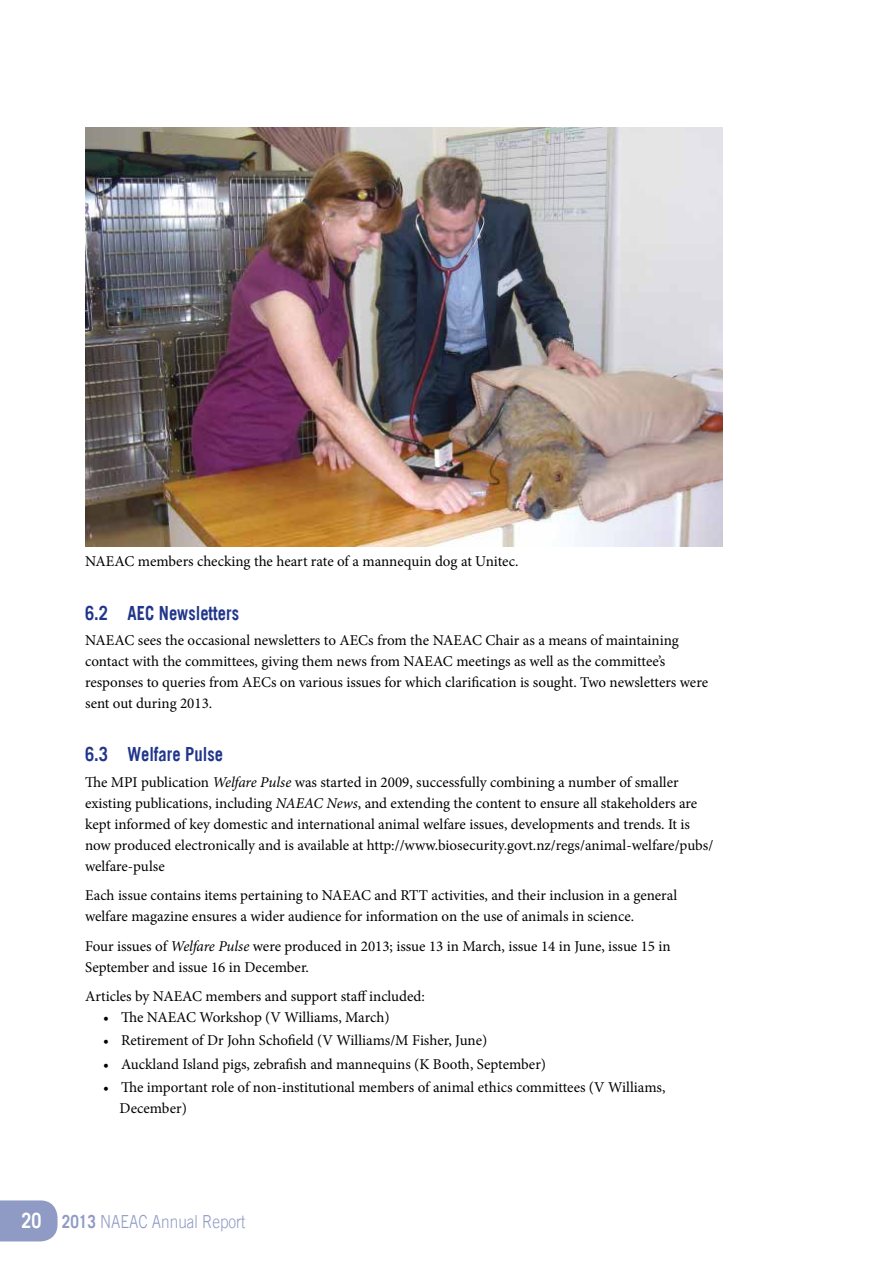
<style>
.page{position:relative;width:893px;height:1263px;background:#fff}
.page>*{position:absolute;margin:0;border:0;box-sizing:border-box;transform-origin:0 0}
.Heading_2{font:700 19.5px "Trade Gothic LT Std";color:#21368b;scale:.85 1}
.t1{font:300 18px "Trade Gothic LT Std";color:#909bc5;scale:.85 1}
.body_text{font:15px/21px "Minion Pro";color:#000}
.body_before_bullets{font:15px "Minion Pro";letter-spacing:-.005em;color:#000}
.s1{font-style:italic}
.s2{font-weight:700;font-size:21px;color:#fff}
.s3{font-weight:700}
</style>
<div class="page">
<svg style="left:0;top:1200px;width:58px;height:41px;background:#97a1c8"></svg>
<img style="left:85px;top:128px;width:638px;height:418px">
<p class="body_text" style="left:85px;top:551px;width:435px">NAEAC members checking the heart rate of a mannequin dog at Unitec.</p>
<p class="Heading_2" style="left:85px;top:601px;width:183px">6.2 AEC Newsletters</p>
<p class="body_text" style="left:85px;top:630px;width:624px">NAEAC sees the occasional newsletters to AECs from the NAEAC Chair as a means of maintaining contact with the committees, giving them news from NAEAC meetings as well as the committee’s responses to queries from AECs on various issues for which clarification is sought. Two newsletters were sent out during 2013.</p>
<p class="Heading_2" style="left:85px;top:742px;width:164px">6.3 Welfare Pulse</p>
<p class="body_text" style="left:85px;top:771px;width:630px">The MPI publication <span class="s1">Welfare Pulse</span> was started in 2009, successfully combining a number of smaller existing publications, including <span class="s1">NAEAC News</span>, and extending the content to ensure all stakeholders are kept informed of key domestic and international animal welfare issues, developments and trends. It is now produced electronically and is available at http://www.biosecurity.govt.nz/regs/animal-welfare/pubs/ welfare-pulse</p>
<p class="body_text" style="left:85px;top:885px;width:594px">Each issue contains items pertaining to NAEAC and RTT activities, and their inclusion in a general welfare magazine ensures a wider audience for information on the use of animals in science.</p>
<p class="body_text" style="left:85px;top:935px;width:587px">Four issues of <span class="s1">Welfare Pulse</span> were produced in 2013; issue 13 in March, issue 14 in June, issue 15 in<br>September and issue 16 in December.</p>
<p class="body_before_bullets" style="left:85px;top:986px;width:341px">Articles by NAEAC members and support staff included:</p>
<p class="body_text" style="left:103px;top:1007px;width:288px">• The NAEAC Workshop (V Williams, March)</p>
<p class="body_text" style="left:103px;top:1030px;width:386px">• Retirement of Dr John Schofield (V Williams/M Fisher, June)</p>
<p class="body_text" style="left:103px;top:1053px;width:445px">• Auckland Island pigs, zebrafish and mannequins (K Booth, September)</p>
<p class="body_text" style="left:120px;top:1076px;width:547px;text-indent:-16px">• The important role of non-institutional members of animal ethics committees (V Williams,<br>December)</p>
<p class="t1" style="left:21px;top:1210px;width:265px"><span class="s2">20</span> <span class="s3">2013</span> NAEAC Annual Report</p>
</div>
